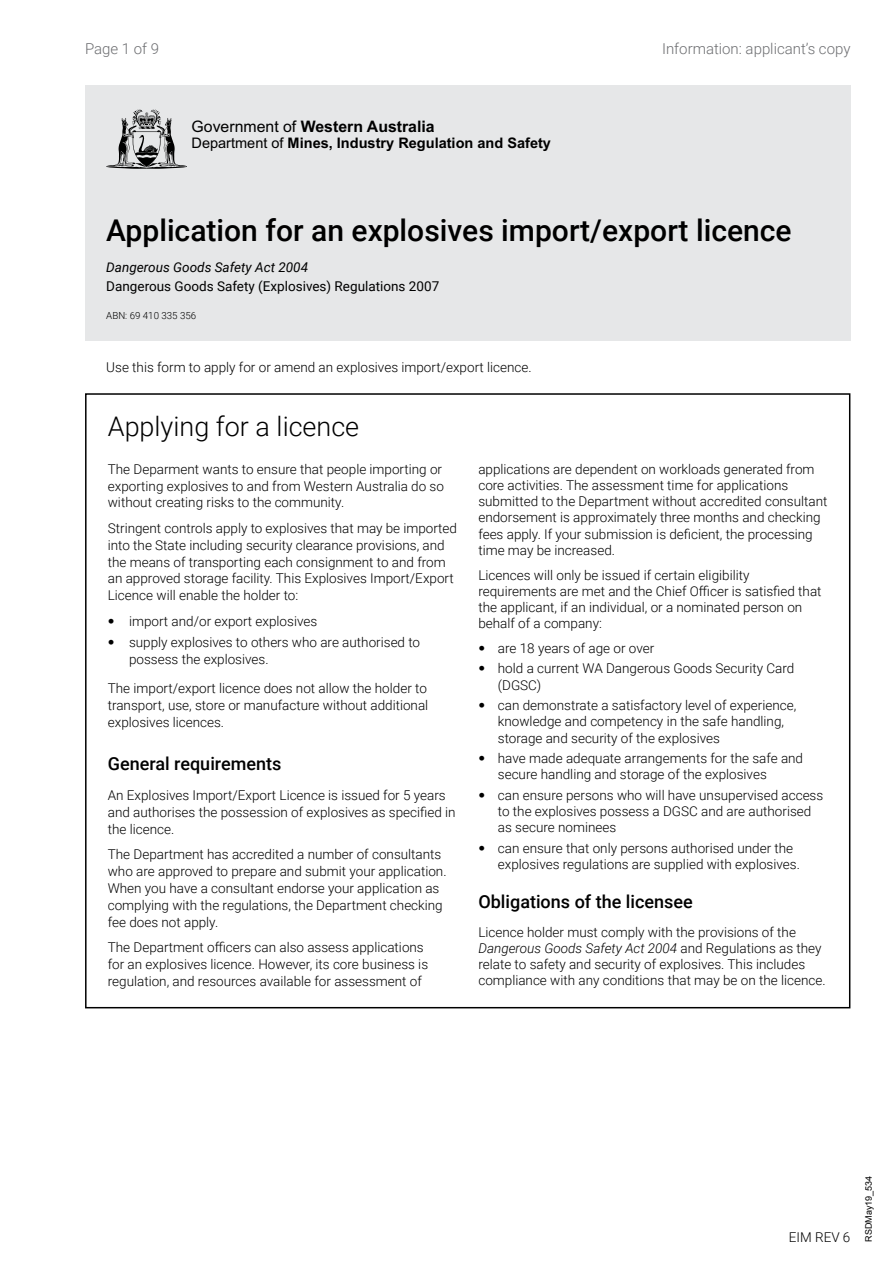
<style>
.page{position:relative;width:893px;height:1263px;background:#fff}
.page>*{position:absolute;margin:0;border:0;box-sizing:border-box;transform-origin:0 0}
.Heading_1{font:500 30px "Roboto";color:#000}
.Heading_1-2{font:300 27px "Roboto";color:#000}
.Heading_2{font:500 18px "Roboto";color:#000}
.t1{font:700 15.9px "Arial";color:#000}
.t2{font:300 15px "Roboto";color:#6d6e71}
.t3{font:700 14.55px "Arial";color:#000}
.Text{font:300 13.5px/16.2px "Roboto";color:#000}
.Text-2{font:13.5px "Roboto";color:#000}
.Text-3{font:italic 13.5px "Roboto";color:#000}
.t4{font:300 9.75px "Roboto";color:#000}
.t5{font:9px "Arial";color:#000}
.s1{font-weight:400}
.s2{font-family:"Helvetica Neue LT Std"}
.s3{font-style:italic}
</style>
<div class="page">
<div style="left:85px;top:85px;width:765px;height:256px;background:#e6e7e8"></div>
<svg style="left:106px;top:109px;width:81px;height:60px"></svg>
<p class="t2" style="left:85px;top:38px;width:76px">Page 1 of 9</p>
<p class="t1" style="left:191px;top:116px;width:245px"><span class="s1">Government of</span> Western Australia</p>
<p class="t3" style="left:191px;top:133px;width:361px"><span class="s1">Department of</span> Mines, Industry Regulation and Safety</p>
<p class="t2" style="left:662px;top:38px;width:190px">Information: applicant’s copy</p>
<h1 class="Heading_1" style="left:106px;top:209px;width:687px">Application for an explosives import/export licence</h1>
<p class="Text-3" style="left:106px;top:258px;width:203px">Dangerous Goods Safety Act 2004</p>
<p class="Text-2" style="left:106px;top:276px;width:334px">Dangerous Goods Safety (Explosives) Regulations 2007</p>
<p class="t4" style="left:106px;top:309px;width:91px">ABN: 69 410 335 356</p>
<p class="Text" style="left:106px;top:359px;width:427px">Use this form to apply for or amend an explosives import/export licence.</p>
<h1 class="Heading_1-2" style="left:108px;top:408px;width:253px">Applying for a licence</h1>
<p class="Text" style="left:108px;top:460px;width:338px;line-height:16.8px">The Deparment wants to ensure that people importing or exporting explosives to and from Western Australia do so without creating risks to the community.</p>
<p class="Text" style="left:108px;top:519px;width:351px;line-height:16.8px">Stringent controls apply to explosives that may be imported into the State including security clearance provisions, and the means of transporting each consignment to and from an approved storage facility. This Explosives Import/Export Licence will enable the holder to:</p>
<p class="Text" style="left:108px;top:612px;width:211px"><span class="s2">•</span> import and/or export explosives</p>
<p class="Text" style="left:129px;top:633px;width:293px;line-height:16.8px;text-indent:-21px"><span class="s2">•</span> supply explosives to others who are authorised to possess the explosives.</p>
<p class="Text" style="left:108px;top:679px;width:322px;line-height:16.8px;text-align:justify">The import/export licence does not allow the holder to transport, use, store or manufacture without additional explosives licences.</p>
<h2 class="Heading_2" style="left:108px;top:751px;width:175px">General requirements</h2>
<p class="Text" style="left:108px;top:786px;width:349px;line-height:16.8px">An Explosives Import/Export Licence is issued for 5 years and authorises the possession of explosives as specified in the licence.</p>
<p class="Text" style="left:108px;top:845px;width:340px;line-height:16.8px">The Department has accredited a number of consultants who are approved to prepare and submit your application.<br>When you have a consultant endorse your application as complying with the regulations, the Department checking fee does not apply.</p>
<p class="Text" style="left:108px;top:938px;width:322px;line-height:16.8px">The Department officers can also assess applications for an explosives licence. However, its core business is regulation, and resources available for assessment of</p>
<p class="Text" style="left:478px;top:460px;width:351px">applications are dependent on workloads generated from core activities. The assessment time for applications submitted to the Department without accredited consultant endorsement is approximately three months and checking fees apply. If your submission is deficient, the processing time may be increased.</p>
<p class="Text" style="left:478px;top:566px;width:345px">Licences will only be issued if certain eligibility requirements are met and the Chief Officer is satisfied that the applicant, if an individual, or a nominated person on behalf of a company:</p>
<p class="Text" style="left:478px;top:640px;width:177px"><span class="s2">•</span> are 18 years of age or over</p>
<p class="Text" style="left:498px;top:660px;width:298px;text-indent:-19px"><span class="s2">•</span> hold a current WA Dangerous Goods Security Card (DGSC)</p>
<p class="Text" style="left:498px;top:697px;width:300px;text-indent:-19px"><span class="s2">•</span> can demonstrate a satisfactory level of experience, knowledge and competency in the safe handling, storage and security of the explosives</p>
<p class="Text" style="left:498px;top:750px;width:307px;text-indent:-19px"><span class="s2">•</span> have made adequate arrangements for the safe and secure handling and storage of the explosives</p>
<p class="Text" style="left:498px;top:786px;width:327px;text-indent:-19px"><span class="s2">•</span> can ensure persons who will have unsupervised access to the explosives possess a DGSC and are authorised as secure nominees</p>
<p class="Text" style="left:498px;top:839px;width:304px;text-indent:-19px"><span class="s2">•</span> can ensure that only persons authorised under the explosives regulations are supplied with explosives.</p>
<h2 class="Heading_2" style="left:478px;top:888px;width:216px">Obligations of the licensee</h2>
<p class="Text" style="left:478px;top:923px;width:349px">Licence holder must comply with the provisions of the <span class="s3">Dangerous Goods Safety Act 2004</span> and Regulations as they relate to safety and security of explosives. This includes compliance with any conditions that may be on the licence.</p>
<p class="Text" style="left:789px;top:1228px;width:63px">EIM REV 6</p>
<p class="t5" style="left:863px;top:1242px;width:68px;rotate:-90deg">RSDMay19_534</p>
</div>
